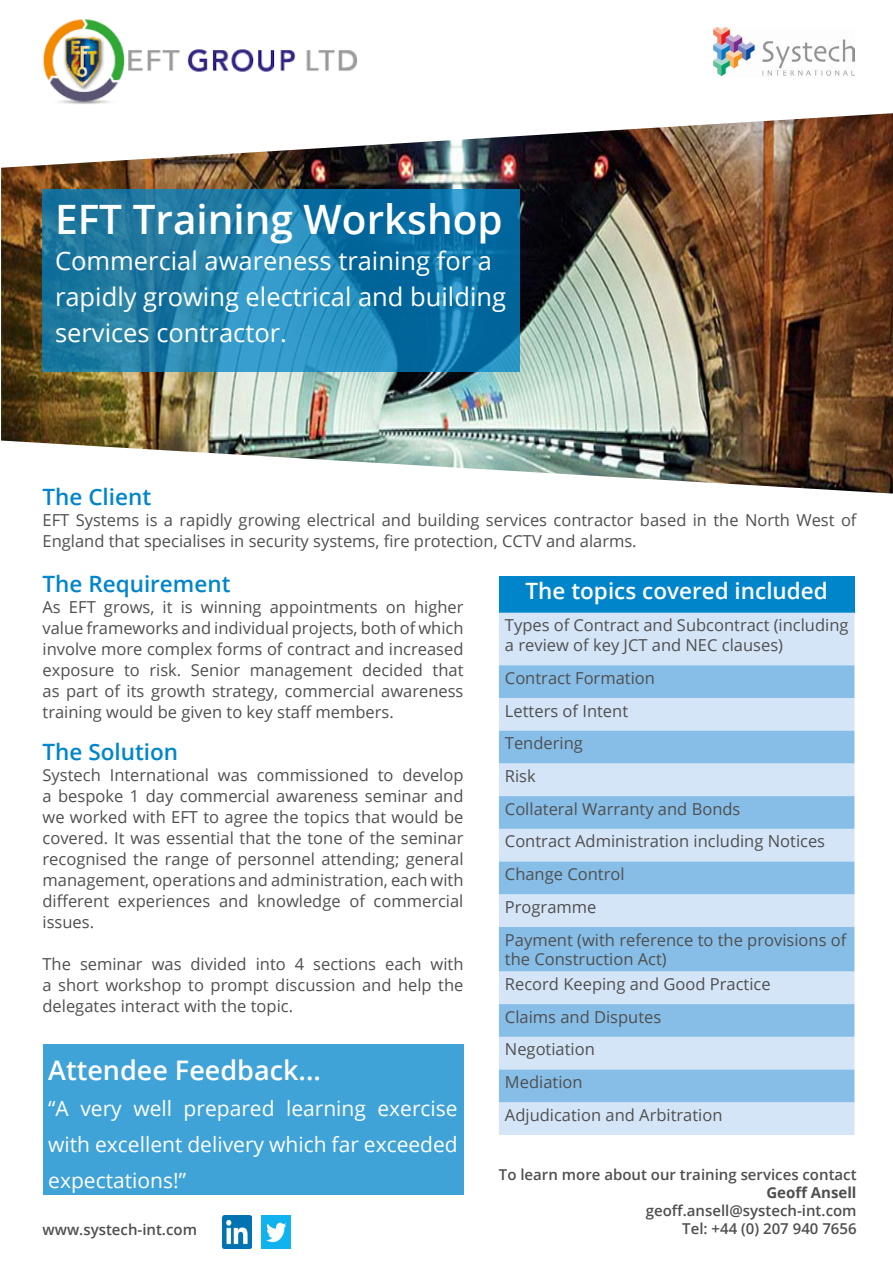
<style>
.page{position:relative;width:893px;height:1263px;background:#fff}
.page>*{position:absolute;margin:0;border:0;box-sizing:border-box;transform-origin:0 0}
.t1{font:600 40.5px "Open Sans";color:#fff}
.t2{font:600 27px "Open Sans";color:#fff}
.t3{font:25.5px/36px "Open Sans";color:#fff}
.t4{font:600 22.5px "Open Sans";color:#0085ca}
.t5{font:600 22.5px "Open Sans";color:#fff}
.t6{font:21px/36px "Open Sans";color:#fff;text-align:justify}
.t7{font:16.5px/21px "Open Sans";color:#504f4f}
.t8{font:600 15px/18px "Open Sans";color:#504f4f;text-align:right}
.t9{font:700 15px "Open Sans";color:#504f4f}
</style>
<div class="page">
<img style="left:713px;top:29px;width:141px;height:48px">
<svg style="left:714px;top:27px;width:18px;height:5px"></svg>
<img style="left:1px;top:113px;width:892px;height:381px">
<img style="left:222px;top:1216px;width:30px;height:32px">
<img style="left:262px;top:1216px;width:29px;height:32px">
<svg style="left:42px;top:190px;width:478px;height:182px;background:#1a7caa"></svg>
<div style="left:499px;top:576px;width:355px;height:37px;background:#0085ca"></div>
<div style="left:499px;top:613px;width:355px;height:522px;background:#d4e5f7"></div>
<svg style="left:499px;top:665px;width:355px;height:437px;background:#a9cfee"></svg>
<img style="left:43px;top:19px;width:314px;height:85px">
<div style="left:43px;top:1044px;width:420px;height:151px;background:#40a3d7"></div>
<h1 class="t1" style="left:55px;top:192px;width:449px">EFT Training Workshop</h1>
<h3 class="t3" style="left:55px;top:242px;width:453px">Commercial awareness training for a rapidly growing electrical and building services contractor.</h3>
<h3 class="t4" style="left:43px;top:481px;width:110px">The Client</h3>
<p class="t7" style="left:43px;top:509px;width:815px">EFT Systems is a rapidly growing electrical and building services contractor based in the North West of<br>England that specialises in security systems, fire protection, CCTV and alarms.</p>
<h3 class="t4" style="left:43px;top:568px;width:190px">The Requirement</h3>
<p class="t7" style="left:43px;top:596px;width:422px;text-align:justify">As EFT grows, it is winning appointments on higher value frameworks and individual projects, both of which involve more complex forms of contract and increased exposure to risk. Senior management decided that as part of its growth strategy, commercial awareness training would be given to key staff members.</p>
<h3 class="t4" style="left:43px;top:736px;width:137px">The Solution</h3>
<p class="t7" style="left:43px;top:764px;width:422px;text-align:justify">Systech International was commissioned to develop a bespoke 1 day commercial awareness seminar and we worked with EFT to agree the topics that would be covered. It was essential that the tone of the seminar recognised the range of personnel attending; general management, operations and administration, each with different experiences and knowledge of commercial issues.</p>
<p class="t7" style="left:43px;top:953px;width:422px;text-align:justify">The seminar was divided into 4 sections each with a short workshop to prompt discussion and help the delegates interact with the topic.</p>
<h2 class="t2" style="left:48px;top:1052px;width:274px">Attendee Feedback...</h2>
<p class="t6" style="left:48px;top:1090px;width:411px">“A very well prepared learning exercise with excellent delivery which far exceeded expectations!”</p>
<p class="t8" style="left:43px;top:1220px;width:156px">www.systech-int.com</p>
<h3 class="t5" style="left:526px;top:576px;width:304px">The topics covered included</h3>
<p class="t7" style="left:505px;top:615px;width:345px;line-height:19.8px">Types of Contract and Subcontract (including a review of key JCT and NEC clauses)</p>
<p class="t7" style="left:505px;top:661px;width:343px;line-height:32.7px">Contract Formation<br>Letters of Intent<br>Tendering<br>Risk<br>Collateral Warranty and Bonds<br>Contract Administration including Notices<br>Change Control<br>Programme<br>Payment (with reference to the provisions of</p>
<p class="t7" style="left:505px;top:947px;width:267px;line-height:24.6px">the Construction Act)<br>Record Keeping and Good Practice</p>
<p class="t7" style="left:505px;top:1000px;width:219px;line-height:32.7px">Claims and Disputes<br>Negotiation<br>Mediation<br>Adjudication and Arbitration</p>
<p class="t8" style="left:499px;top:1165px;width:359px">To learn more about our training services contact</p>
<p class="t9" style="left:766px;top:1181px;width:92px">Geoff Ansell</p>
<p class="t8" style="left:646px;top:1201px;width:212px">geoff.ansell@systech-int.com<br>Tel: +44 (0) 207 940 7656</p>
</div>
